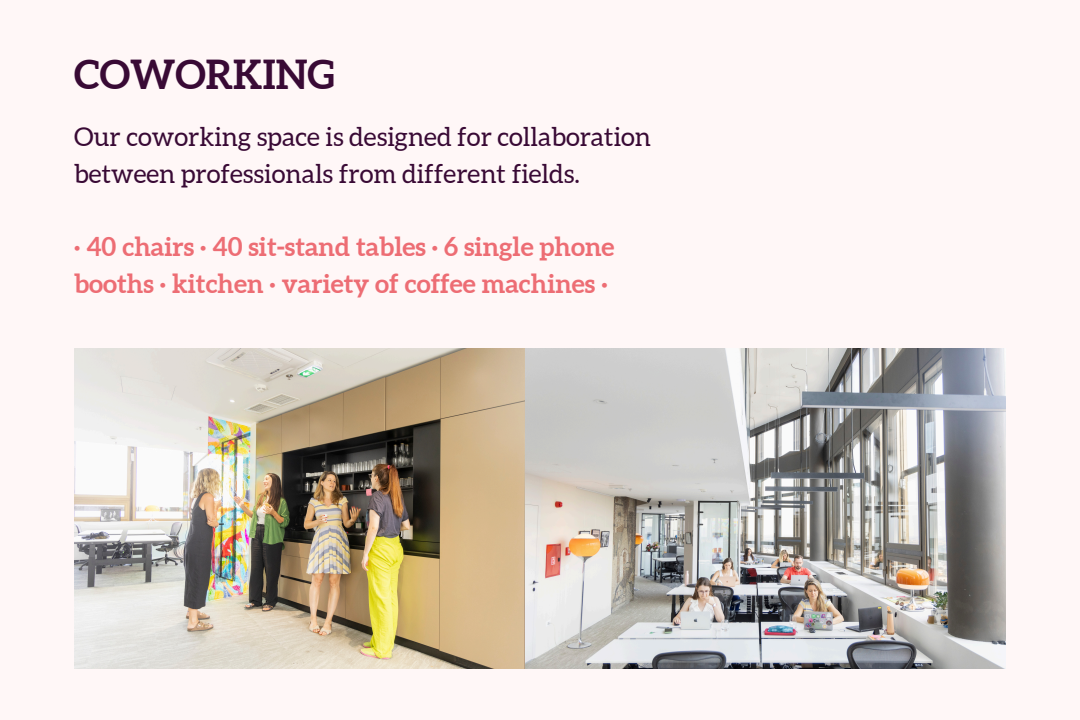
<style>
.page{position:relative;width:1080px;height:720px;background:#fff7f7}
.page>*{position:absolute;margin:0;border:0;box-sizing:border-box;transform-origin:0 0}
.t1{font:700 40px "Aleo";color:#390a35}
.t2{font:26px/36.4px "Aleo";color:#390a35}
.t3{font:700 26px/36.8px "Aleo";color:#ed6d74}
</style>
<div class="page">
<img style="left:74px;top:348px;width:451px;height:321px">
<img style="left:525px;top:348px;width:481px;height:321px">
<h2 class="t1" style="left:74px;top:51px;width:262px">COWORKING</h2>
<p class="t2" style="left:74px;top:119px;width:578px">Our coworking space is designed for collaboration between professionals from different fields.</p>
<p class="t3" style="left:74px;top:228px;width:542px">· 40 chairs · 40 sit-stand tables · 6 single phone booths · kitchen · variety of coffee machines ·</p>
</div>
